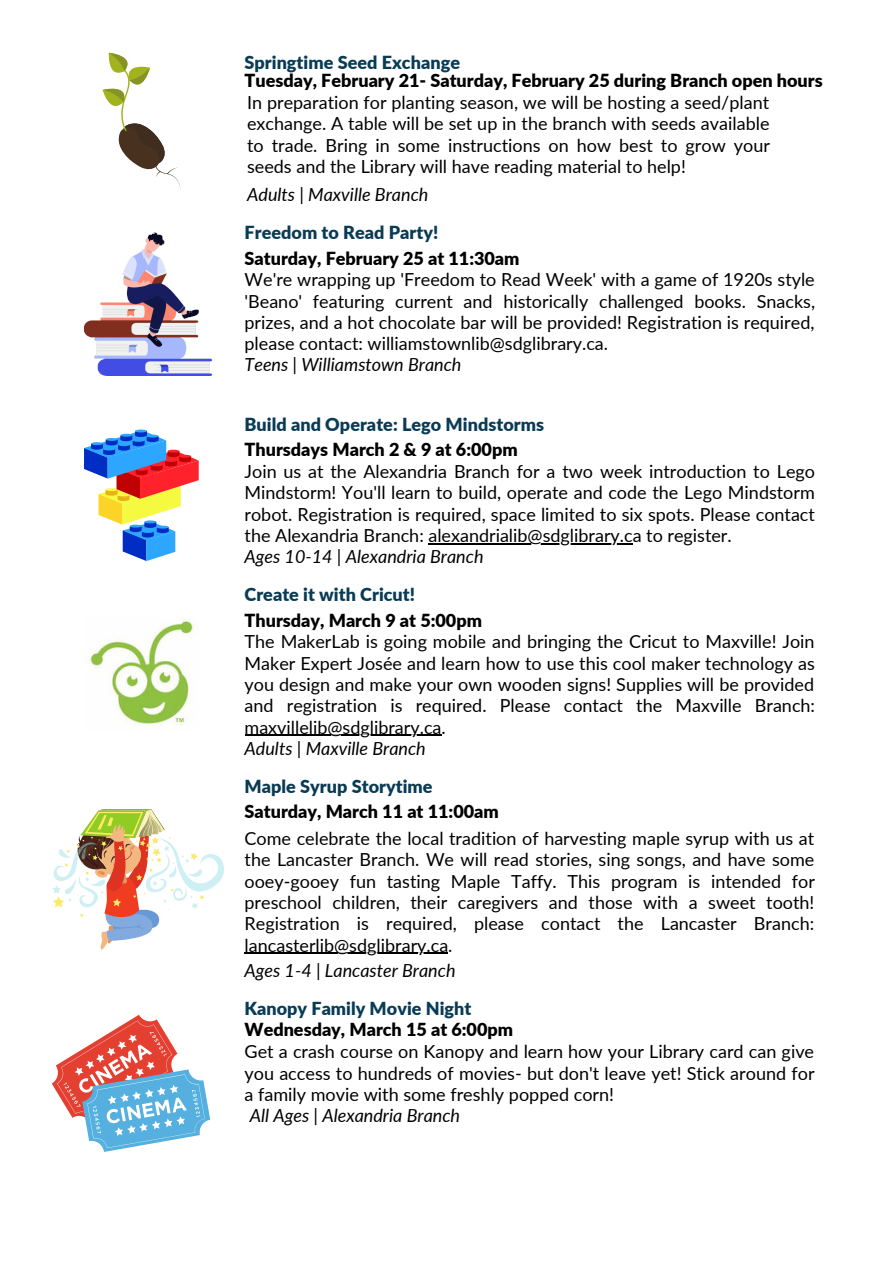
<style>
.page{position:relative;width:893px;height:1264px;background:#fff}
.page>*{position:absolute;margin:0;border:0;box-sizing:border-box;transform-origin:0 0}
.t1{font:18px/21.3px "Lato";color:#000;text-align:justify}
.t2{font:900 18px "Lato";color:#000}
.t3{font:italic 18px "Lato";color:#000}
.t4{font:900 18px "Lato";color:#093b55}
.t5{font:900 17.85px "Lato";color:#093b55}
</style>
<div class="page">
<img style="left:84px;top:232px;width:127px;height:143px">
<svg style="left:84px;top:429px;width:115px;height:132px"></svg>
<img style="left:87px;top:616px;width:106px;height:112px">
<hr style="left:244px;top:735px;width:197px;height:1px;background:#000">
<svg style="left:52px;top:809px;width:172px;height:140px"></svg>
<svg style="left:52px;top:1014px;width:158px;height:137px"></svg>
<hr style="left:428px;top:543px;width:204px;height:1px;background:#000">
<hr style="left:244px;top:952px;width:204px;height:1px;background:#000">
<svg style="left:103px;top:53px;width:77px;height:134px"></svg>
<p class="t4" style="left:244px;top:51px;width:217px">Springtime Seed Exchange</p>
<p class="t1" style="left:247px;top:91px;width:524px">In preparation for planting season, we will be hosting a seed/plant exchange. A table will be set up in the branch with seeds available to trade. Bring in some instructions on how best to grow your seeds and the Library will have reading material to help!</p>
<p class="t3" style="left:247px;top:183px;width:183px">Adults | Maxville Branch</p>
<p class="t2" style="left:244px;top:69px;width:579px">Tuesday, February 21- Saturday, February 25 during Branch open hours</p>
<p class="t4" style="left:244px;top:221px;width:195px">Freedom to Read Party!</p>
<p class="t1" style="left:244px;top:268px;width:572px">We're wrapping up 'Freedom to Read Week' with a game of 1920s style 'Beano' featuring current and historically challenged books. Snacks, prizes, and a hot chocolate bar will be provided! Registration is required, please contact: williamstownlib@sdglibrary.ca.</p>
<p class="t3" style="left:244px;top:353px;width:218px">Teens | Williamstown Branch</p>
<p class="t2" style="left:244px;top:247px;width:276px">Saturday, February 25 at 11:30am</p>
<p class="t4" style="left:244px;top:413px;width:301px">Build and Operate: Lego Mindstorms</p>
<p class="t1" style="left:244px;top:460px;width:572px">Join us at the Alexandria Branch for a two week introduction to Lego Mindstorm! You'll learn to build, operate and code the Lego Mindstorm robot. Registration is required, space limited to six spots. Please contact the Alexandria Branch: alexandrialib@sdglibrary.ca to register.</p>
<p class="t3" style="left:244px;top:545px;width:240px">Ages 10-14 | Alexandria Branch</p>
<p class="t2" style="left:244px;top:438px;width:274px">Thursdays March 2 &amp; 9 at 6:00pm</p>
<p class="t4" style="left:244px;top:583px;width:172px">Create it with Cricut!</p>
<p class="t1" style="left:244px;top:630px;width:572px">The MakerLab is going mobile and bringing the Cricut to Maxville! Join Maker Expert Josée and learn how to use this cool maker technology as you design and make your own wooden signs! Supplies will be provided and registration is required. Please contact the Maxville Branch: maxvillelib@sdglibrary.ca.</p>
<p class="t2" style="left:244px;top:609px;width:239px">Thursday, March 9 at 5:00pm</p>
<p class="t3" style="left:244px;top:737px;width:183px">Adults | Maxville Branch</p>
<p class="t4" style="left:244px;top:775px;width:189px">Maple Syrup Storytime</p>
<p class="t1" style="left:244px;top:827px;width:572px">Come celebrate the local tradition of harvesting maple syrup with us at the Lancaster Branch. We will read stories, sing songs, and have some ooey-gooey fun tasting Maple Taffy. This program is intended for preschool children, their caregivers and those with a sweet tooth!<br>Registration is required, please contact the Lancaster Branch: lancasterlib@sdglibrary.ca.</p>
<p class="t2" style="left:244px;top:800px;width:256px">Saturday, March 11 at 11:00am</p>
<p class="t3" style="left:244px;top:959px;width:212px">Ages 1-4 | Lancaster Branch</p>
<p class="t5" style="left:244px;top:997px;width:228px">Kanopy Family Movie Night</p>
<p class="t1" style="left:244px;top:1040px;width:571px">Get a crash course on Kanopy and learn how your Library card can give you access to hundreds of movies- but don't leave yet! Stick around for a family movie with some freshly popped corn!</p>
<p class="t3" style="left:250px;top:1104px;width:212px">All Ages | Alexandria Branch</p>
<p class="t2" style="left:244px;top:1018px;width:270px">Wednesday, March 15 at 6:00pm</p>
</div>
